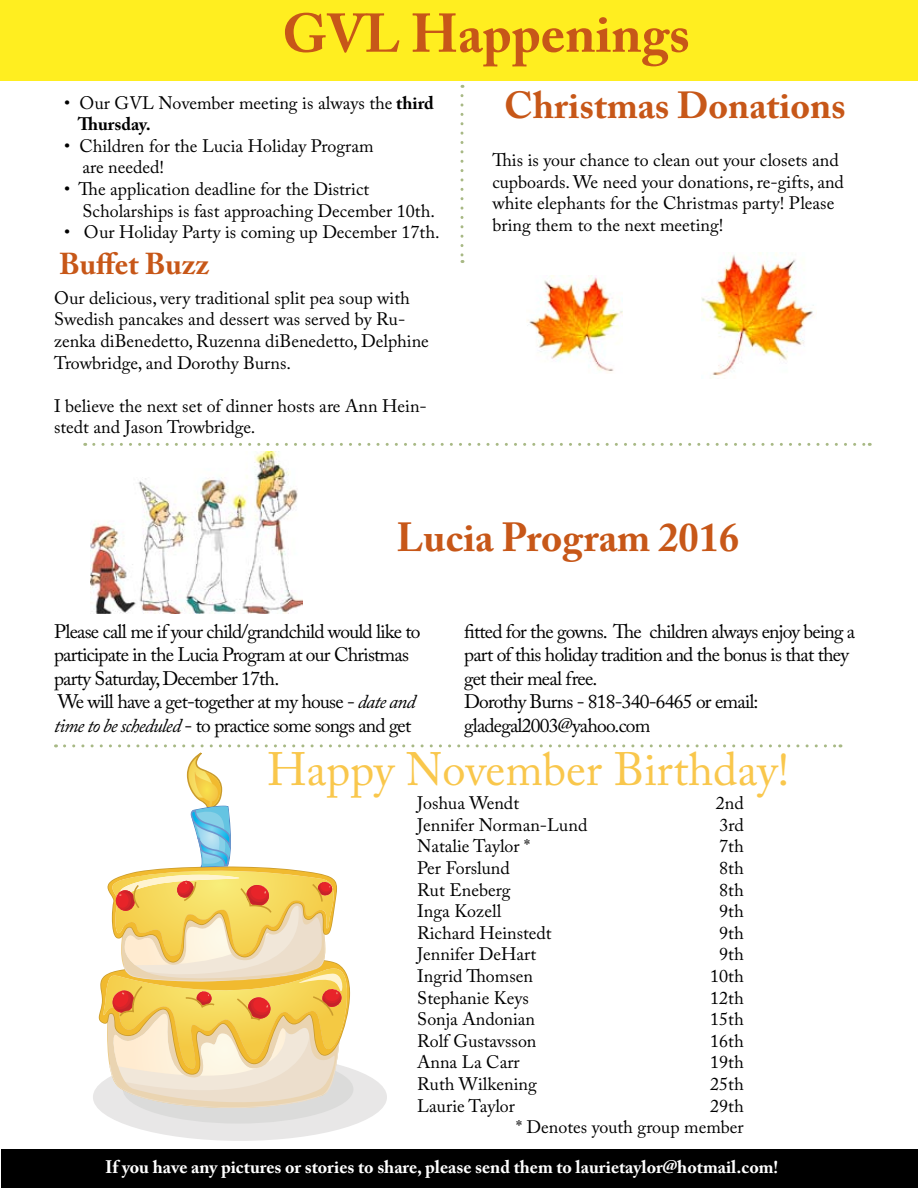
<style>
.page{position:relative;width:918px;height:1188px;background:#fff}
.page>*{position:absolute;margin:0;border:0;box-sizing:border-box;transform-origin:0 0}
.t1{font:700 54px "Adobe Caslon Pro";color:#c75718}
.t2{font:46.5px "Adobe Caslon Pro";color:#f9c74c}
.t3{font:700 40.35px "Adobe Caslon Pro";color:#c75718}
.t4{font:700 37.5px "Adobe Caslon Pro";color:#c75718}
.t5{font:700 30px "Adobe Caslon Pro";color:#c75718}
.t6{font:19.5px/23.4px "Adobe Caslon Pro";letter-spacing:-.04em;color:#000}
.t7{font:18px/21.6px "Adobe Caslon Pro";color:#000}
.t8{font:700 18px "Adobe Caslon Pro";color:#fff}
.s1{font-weight:700}
.s2{font-style:italic}
</style>
<div class="page">
<div style="left:0;top:0;width:918px;height:81px;background:#ffee20"></div>
<img style="left:701px;top:252px;width:113px;height:124px">
<img style="left:527px;top:275px;width:96px;height:98px">
<svg style="left:65px;top:744px;width:776px;height:3px"></svg>
<div style="left:2px;top:1149px;width:916px;height:39px;background:#000"></div>
<svg style="left:460px;top:96px;width:4px;height:167px"></svg>
<div style="left:93px;top:1053px;width:294px;height:88px;background:#e8e7e7;border-radius:50%"></div>
<div style="left:123px;top:1055px;width:230px;height:69px;background:#dbdbda;border-radius:50%"></div>
<svg style="left:94px;top:753px;width:263px;height:364px"></svg>
<svg style="left:94px;top:443px;width:776px;height:3px"></svg>
<img style="left:91px;top:452px;width:212px;height:162px">
<h1 class="t1" style="left:282px;top:1px;width:409px">GVL Happenings</h1>
<p class="t7" style="left:78px;top:92px;width:358px;text-indent:-14px">• Our GVL November meeting is always the <span class="s1">third<br>Thursday.</span></p>
<p class="t7" style="left:82px;top:135px;width:293px;text-indent:-18px">• Children for the Lucia Holiday Program are needed!</p>
<p class="t7" style="left:82px;top:178px;width:354px;text-indent:-18px">• The application deadline for the District<br>Scholarships is fast approaching December 10th.</p>
<p class="t7" style="left:64px;top:221px;width:377px">• Our Holiday Party is coming up December 17th.</p>
<h3 class="t5" style="left:59px;top:246px;width:151px">Buffet Buzz</h3>
<p class="t7" style="left:54px;top:287px;width:376px">Our delicious, very traditional split pea soup with Swedish pancakes and dessert was served by Ru&shy;zenka diBenedetto, Ruzenna diBenedetto, Delphine Trowbridge, and Dorothy Burns.</p>
<p class="t7" style="left:54px;top:395px;width:374px">I believe the next set of dinner hosts are Ann Hein&shy;stedt and Jason Trowbridge.</p>
<h3 class="t4" style="left:504px;top:83px;width:343px">Christmas Donations</h3>
<p class="t7" style="left:492px;top:149px;width:353px">This is your chance to clean out your closets and cupboards. We need your donations, re-gifts, and white elephants for the Christmas party! Please bring them to the next meeting!</p>
<h3 class="t3" style="left:396px;top:513px;width:344px">Lucia Program 2016</h3>
<p class="t6" style="left:54px;top:619px;width:368px">Please call me if your child/grandchild would like to participate in the Lucia Program at our Christmas party Saturday, December 17th.<br>We will have a get-together at my house - <span class="s2">date and time to be scheduled</span> - to practice some songs and get</p>
<p class="t6" style="left:464px;top:619px;width:393px">fitted for the gowns. The children always enjoy being a part of this holiday tradition and the bonus is that they get their meal free.<br>Dorothy Burns - 818-340-6465 or email: gladegal2003@yahoo.com</p>
<h2 class="t2" style="left:267px;top:741px;width:524px">Happy November Birthday!</h2>
<p class="t7" style="left:417px;top:792px;width:103px">Joshua Wendt</p>
<p class="t7" style="left:716px;top:792px;width:29px">2nd</p>
<p class="t7" style="left:417px;top:814px;width:172px">Jennifer Norman-Lund</p>
<p class="t7" style="left:719px;top:814px;width:26px">3rd</p>
<p class="t7" style="left:417px;top:835px;width:115px">Natalie Taylor *</p>
<p class="t7" style="left:719px;top:835px;width:26px">7th</p>
<p class="t7" style="left:417px;top:857px;width:94px">Per Forslund</p>
<p class="t7" style="left:719px;top:857px;width:26px">8th</p>
<p class="t7" style="left:417px;top:879px;width:95px">Rut Eneberg</p>
<p class="t7" style="left:719px;top:879px;width:26px">8th</p>
<p class="t7" style="left:417px;top:900px;width:86px">Inga Kozell</p>
<p class="t7" style="left:719px;top:900px;width:26px">9th</p>
<p class="t7" style="left:417px;top:922px;width:136px">Richard Heinstedt</p>
<p class="t7" style="left:719px;top:922px;width:26px">9th</p>
<p class="t7" style="left:417px;top:943px;width:121px">Jennifer DeHart</p>
<p class="t7" style="left:719px;top:943px;width:26px">9th</p>
<p class="t7" style="left:417px;top:965px;width:117px">Ingrid Thomsen</p>
<p class="t7" style="left:710px;top:965px;width:35px">10th</p>
<p class="t7" style="left:417px;top:987px;width:113px">Stephanie Keys</p>
<p class="t7" style="left:710px;top:987px;width:35px">12th</p>
<p class="t7" style="left:417px;top:1008px;width:120px">Sonja Andonian</p>
<p class="t7" style="left:710px;top:1008px;width:35px">15th</p>
<p class="t7" style="left:417px;top:1030px;width:121px">Rolf Gustavsson</p>
<p class="t7" style="left:710px;top:1030px;width:35px">16th</p>
<p class="t7" style="left:417px;top:1051px;width:104px">Anna La Carr</p>
<p class="t7" style="left:710px;top:1051px;width:35px">19th</p>
<p class="t7" style="left:417px;top:1073px;width:121px">Ruth Wilkening</p>
<p class="t7" style="left:710px;top:1073px;width:35px">25th</p>
<p class="t7" style="left:417px;top:1095px;width:99px">Laurie Taylor</p>
<p class="t7" style="left:516px;top:1095px;width:229px;text-align:right">29th<br>* Denotes youth group member</p>
<p class="t8" style="left:105px;top:1156px;width:675px">If you have any pictures or stories to share, please send them to laurietaylor@hotmail.com!</p>
</div>
